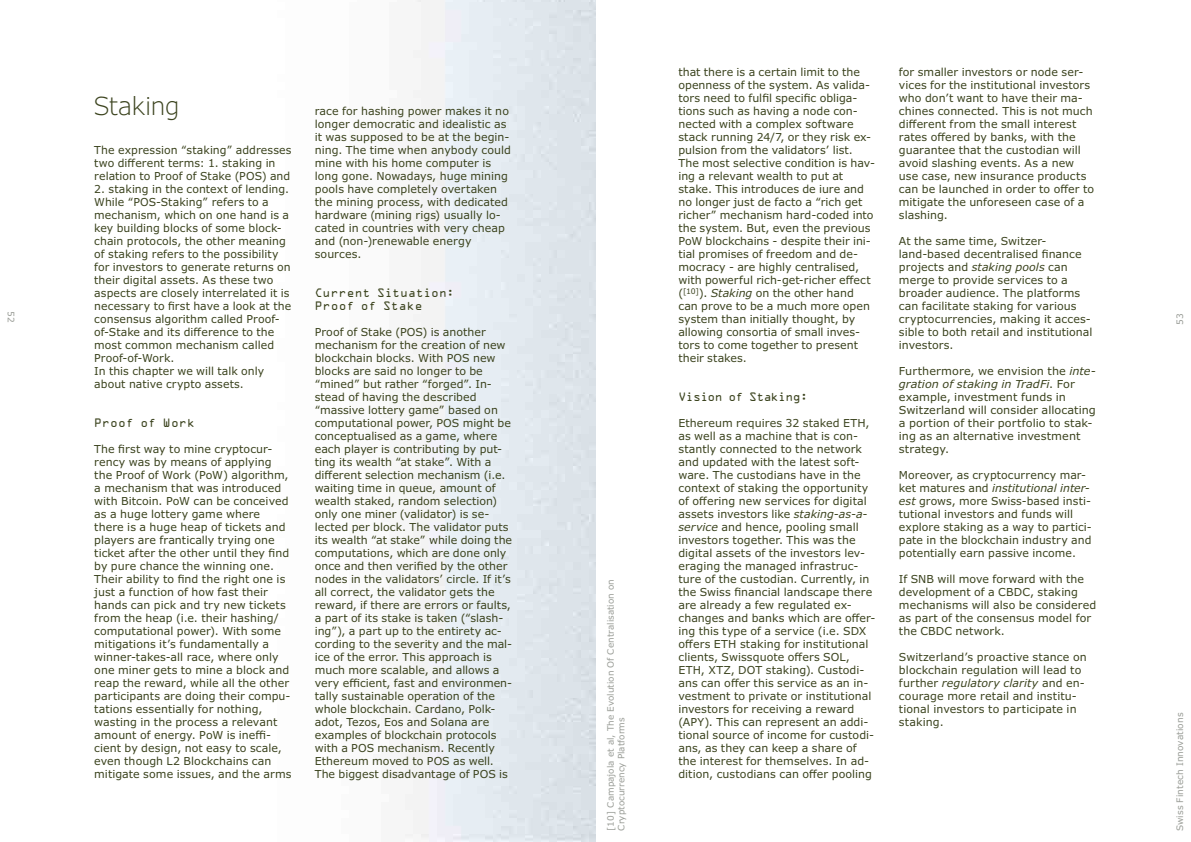
<style>
.page{position:relative;width:1191px;height:842px;background:#fff}
.page>*{position:absolute;margin:0;border:0;box-sizing:border-box;transform-origin:0 0}
.H2_Regular{font:300 25px "Verdana Pro";letter-spacing:-.015em;color:#3c441f}
.L1_Regular_ohne_Aufzählung{font:11px/13px "Verdana Pro";letter-spacing:.005em;color:#3c441f}
.L1_Fett_ohne_Aufzählung{font:11px/13px "OCRA Std";color:#3c441f}
.L1_Fett_ohne_Aufzählung-2{font:11px "OCRA Std";letter-spacing:-.05em;color:#3c441f}
.t1{font:9px "Verdana Pro";letter-spacing:.005em;color:#9a9d97}
.Bildlcredits{font:8.8px/10.8px "Verdana Pro";color:#9a9d97}
.s1{font-style:italic}
</style>
<div class="page">
<p class="t1" style="left:17px;top:311px;width:13px;rotate:90deg">52</p>
<p class="H2_Regular" style="left:94px;top:90px;width:87px">Staking</p>
<p class="L1_Regular_ohne_Aufzählung" style="left:94px;top:144px;width:199px">The expression “staking” addresses two different terms: 1. staking in relation to Proof of Stake (POS) and</p>
<p class="L1_Regular_ohne_Aufzählung" style="left:94px;top:183px;width:198px">2. staking in the context of lending.<br>While “POS-Staking” refers to a mechanism, which on one hand is a key building blocks of some block&shy;chain protocols, the other meaning of staking refers to the possibility for investors to generate returns on their digital assets. As these two aspects are closely interrelated it is necessary to first have a look at the consensus algorithm called Proof&shy;of-Stake and its difference to the most common mechanism called Proof-of-Work.</p>
<p class="L1_Regular_ohne_Aufzählung" style="left:94px;top:365px;width:171px">In this chapter we will talk only about native crypto assets.</p>
<p class="L1_Fett_ohne_Aufzählung" style="left:94px;top:418px;width:102px">Proof of Work</p>
<p class="L1_Regular_ohne_Aufzählung" style="left:94px;top:443px;width:199px">The first way to mine cryptocur&shy;rency was by means of applying the Proof of Work (PoW) algorithm, a mechanism that was introduced with Bitcoin. PoW can be conceived as a huge lottery game where there is a huge heap of tickets and players are frantically trying one ticket after the other until they find by pure chance the winning one.<br>Their ability to find the right one is just a function of how fast their hands can pick and try new tickets from the heap (i.e. their hashing/ computational power). With some mitigations it’s fundamentally a winner-takes-all race, where only one miner gets to mine a block and reap the reward, while all the other participants are doing their compu&shy;tations essentially for nothing, wasting in the process a relevant amount of energy. PoW is ineffi&shy;cient by design, not easy to scale, even though L2 Blockchains can mitigate some issues, and the arms</p>
<p class="L1_Regular_ohne_Aufzählung" style="left:315px;top:105px;width:198px">race for hashing power makes it no longer democratic and idealistic as it was supposed to be at the begin&shy;ning. The time when anybody could mine with his home computer is long gone. Nowadays, huge mining pools have completely overtaken the mining process, with dedicated hardware (mining rigs) usually lo&shy;cated in countries with very cheap and (non-)renewable energy sources.</p>
<p class="L1_Fett_ohne_Aufzählung" style="left:315px;top:288px;width:141px">Current Situation:<br>Proof of Stake</p>
<p class="L1_Regular_ohne_Aufzählung" style="left:315px;top:326px;width:199px">Proof of Stake (POS) is another mechanism for the creation of new blockchain blocks. With POS new blocks are said no longer to be “mined” but rather “forged”. In&shy;stead of having the described “massive lottery game” based on computational power, POS might be conceptualised as a game, where each player is contributing by put&shy;ting its wealth “at stake”. With a different selection mechanism (i.e. waiting time in queue, amount of wealth staked, random selection) only one miner (validator) is se&shy;lected per block. The validator puts its wealth “at stake” while doing the computations, which are done only once and then verified by the other nodes in the validators’ circle. If it’s all correct, the validator gets the reward, if there are errors or faults, a part of its stake is taken (“slash&shy;ing”), a part up to the entirety ac&shy;cording to the severity and the mal&shy;ice of the error. This approach is much more scalable, and allows a very efficient, fast and environmen&shy;tally sustainable operation of the whole blockchain. Cardano, Polk&shy;adot, Tezos, Eos and Solana are examples of blockchain protocols with a POS mechanism. Recently Ethereum moved to POS as well.<br>The biggest disadvantage of POS is</p>
<p class="Bildlcredits" style="left:605px;top:831px;width:253px;rotate:-90deg">[10] Campajola et al, The Evolution Of Centralisation on<br>Cryptocurrency Platforms</p>
<p class="L1_Regular_ohne_Aufzählung" style="left:678px;top:66px;width:198px">that there is a certain limit to the openness of the system. As valida&shy;tors need to fulfil specific obliga&shy;tions such as having a node con&shy;nected with a complex software stack running 24/7, or they risk ex&shy;pulsion from the validators’ list.<br>The most selective condition is hav&shy;ing a relevant wealth to put at stake. This introduces de iure and no longer just de facto a “rich get richer” mechanism hard-coded into the system. But, even the previous PoW blockchains - despite their ini&shy;tial promises of freedom and de&shy;mocracy - are highly centralised, with powerful rich-get-richer effect (<sup>[10]</sup>). <span class="s1">Staking</span> on the other hand can prove to be a much more open system than initially thought, by allowing consortia of small inves&shy;tors to come together to present their stakes.</p>
<p class="L1_Fett_ohne_Aufzählung-2" style="left:678px;top:392px;width:131px">Vision of Staking:</p>
<p class="L1_Regular_ohne_Aufzählung" style="left:678px;top:417px;width:198px">Ethereum requires 32 staked ETH, as well as a machine that is con&shy;stantly connected to the network and updated with the latest soft&shy;ware. The custodians have in the context of staking the opportunity of offering new services for digital assets investors like <span class="s1">staking-as-a&shy;service</span> and hence, pooling small investors together. This was the digital assets of the investors lev&shy;eraging the managed infrastruc&shy;ture of the custodian. Currently, in the Swiss financial landscape there are already a few regulated ex&shy;changes and banks which are offer&shy;ing this type of a service (i.e. SDX offers ETH staking for institutional clients, Swissquote offers SOL, ETH, XTZ, DOT staking). Custodi&shy;ans can offer this service as an in&shy;vestment to private or institutional investors for receiving a reward (APY). This can represent an addi&shy;tional source of income for custodi&shy;ans, as they can keep a share of the interest for themselves. In ad&shy;dition, custodians can offer pooling</p>
<p class="L1_Regular_ohne_Aufzählung" style="left:899px;top:66px;width:197px">for smaller investors or node ser&shy;vices for the institutional investors who don’t want to have their ma&shy;chines connected. This is not much different from the small interest rates offered by banks, with the guarantee that the custodian will avoid slashing events. As a new use case, new insurance products can be launched in order to offer to mitigate the unforeseen case of a slashing.</p>
<p class="L1_Regular_ohne_Aufzählung" style="left:899px;top:235px;width:195px">At the same time, Switzer&shy;land-based decentralised finance projects and <span class="s1">staking pools</span> can merge to provide services to a broader audience. The platforms can facilitate staking for various cryptocurrencies, making it acces&shy;sible to both retail and institutional investors.</p>
<p class="L1_Regular_ohne_Aufzählung" style="left:899px;top:365px;width:198px">Furthermore, we envision the <span class="s1">inte&shy;gration of staking in TradFi</span>. For example, investment funds in<br>Switzerland will consider allocating a portion of their portfolio to stak&shy;ing as an alternative investment strategy.</p>
<p class="L1_Regular_ohne_Aufzählung" style="left:899px;top:469px;width:194px">Moreover, as cryptocurrency mar&shy;ket matures and <span class="s1">institutional inter&shy;est</span> grows, more Swiss-based insti&shy;tutional investors and funds will explore staking as a way to partici&shy;pate in the blockchain industry and potentially earn passive income.</p>
<p class="L1_Regular_ohne_Aufzählung" style="left:899px;top:573px;width:199px">If SNB will move forward with the development of a CBDC, staking mechanisms will also be considered as part of the consensus model for the CBDC network.</p>
<p class="L1_Regular_ohne_Aufzählung" style="left:899px;top:651px;width:189px">Switzerland’s proactive stance on blockchain regulation will lead to further <span class="s1">regulatory clarity</span> and en&shy;courage more retail and institu&shy;tional investors to participate in staking.</p>
<p class="t1" style="left:1174px;top:325px;width:13px;rotate:-90deg">53</p>
<p class="t1" style="left:1174px;top:831px;width:120px;rotate:-90deg">Swiss Fintech Innovations</p>
</div>
